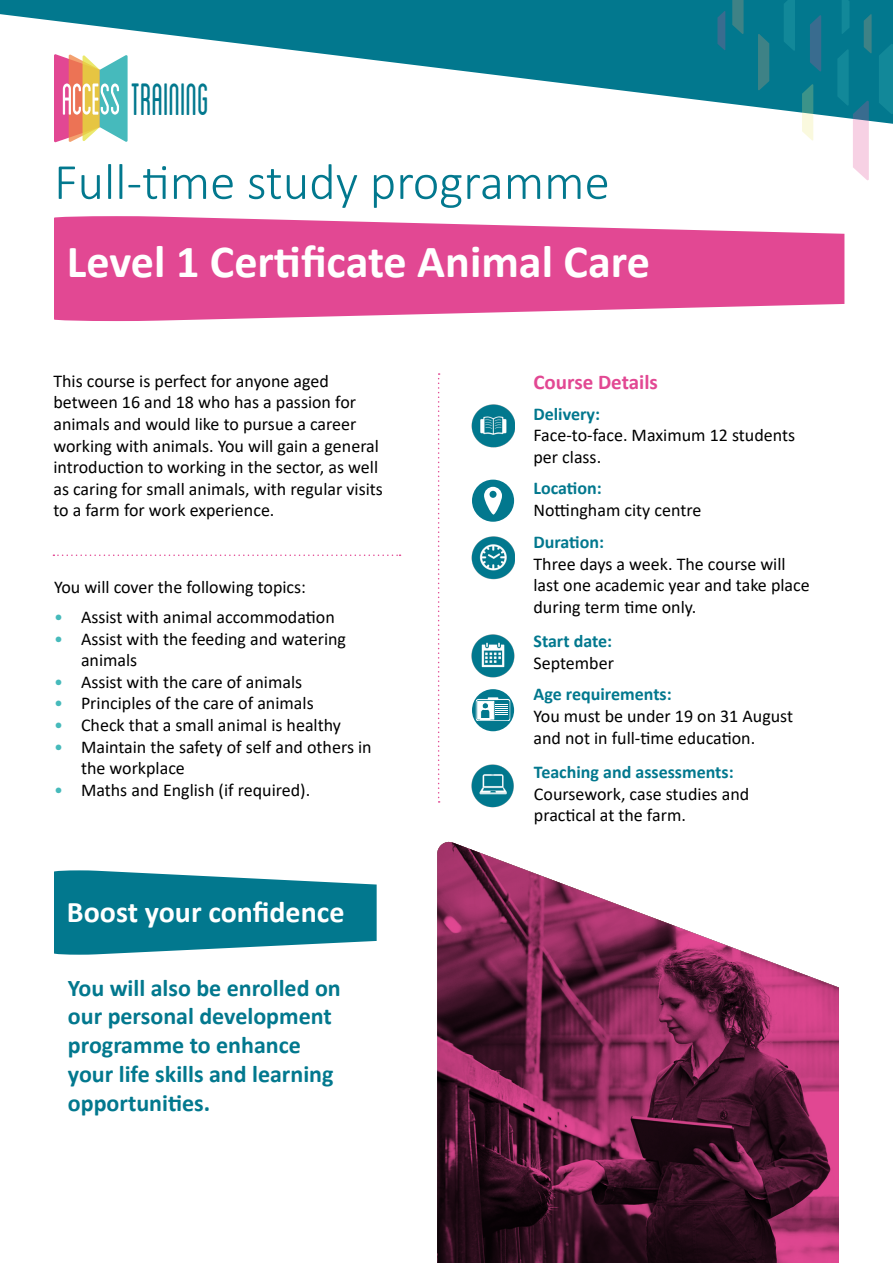
<style>
.page{position:relative;width:893px;height:1263px;background:#fff}
.page>*{position:absolute;margin:0;border:0;box-sizing:border-box;transform-origin:0 0}
.t1{font:300 51px "Calibri";color:#02788e}
.t2{font:condensed 46.95px "Blanch";color:#02788e;scale:.79 1}
.t3{font:700 46.2px "Calibri";color:#fff}
.t4{font:700 30px "Calibri";color:#fff}
.t5{font:700 24px/28.8px "Calibri";color:#02788e}
.t6{font:700 21px "Calibri";color:#e24893}
.t7{font:18px/21.6px "Calibri";color:#000}
.t8{font:700 18px "Calibri";color:#02788e}
.s1{color:#46babb}
</style>
<div class="page">
<svg style="left:0;top:0;width:893px;height:124px;fill:#02788e"></svg>
<svg style="left:54px;top:54px;width:74px;height:88px"></svg>
<svg style="left:810px;top:15px;width:11px;height:56px"></svg>
<svg style="left:879px;top:44px;width:14px;height:70px"></svg>
<svg style="left:784px;top:0;width:11px;height:51px"></svg>
<hr style="left:871px;top:14px;width:1px;height:39px;background:#f5a470">
<svg style="left:802px;top:84px;width:11px;height:57px"></svg>
<svg style="left:758px;top:34px;width:11px;height:56px"></svg>
<svg style="left:732px;top:0;width:12px;height:34px"></svg>
<svg style="left:837px;top:49px;width:32px;height:131px"></svg>
<hr style="left:724px;top:11px;width:1px;height:39px;background:#e24893">
<svg style="left:842px;top:0;width:1px;height:34px"></svg>
<img style="left:471px;top:634px;width:44px;height:44px">
<img style="left:471px;top:764px;width:43px;height:44px">
<svg style="left:54px;top:216px;width:790px;height:105px;background:#e662a2"></svg>
<svg style="left:54px;top:870px;width:323px;height:85px;background:#298d9f"></svg>
<svg style="left:53px;top:554px;width:348px;height:2px"></svg>
<svg style="left:438px;top:373px;width:2px;height:430px"></svg>
<img style="left:471px;top:404px;width:44px;height:44px">
<svg style="left:437px;top:841px;width:402px;height:422px"></svg>
<div style="left:472px;top:480px;width:42px;height:42px;background:#02788e;border-radius:50%"></div>
<svg style="left:484px;top:487px;width:18px;height:27px"></svg>
<div style="left:472px;top:689px;width:42px;height:42px;background:#02788e;border-radius:50%"></div>
<svg style="left:476px;top:697px;width:34px;height:24px"></svg>
<img style="left:471px;top:536px;width:44px;height:44px">
<h2 class="t2" style="left:131px;top:74px;width:100px">TRAINING</h2>
<h1 class="t1" style="left:54px;top:150px;width:557px">Full-time study programme</h1>
<h3 class="t3" style="left:67px;top:229px;width:584px">Level 1 Certificate Animal Care</h3>
<p class="t7" style="left:53px;top:370px;width:331px">This course is perfect for anyone aged between 16 and 18 who has a passion for animals and would like to pursue a career working with animals. You will gain a general introduction to working in the sector, as well as caring for small animals, with regular visits to a farm for work experience.</p>
<p class="t7" style="left:54px;top:576px;width:254px">You will cover the following topics:</p>
<p class="t7" style="left:54px;top:606px;width:282px"><span class="s1">•</span> Assist with animal accommodation</p>
<p class="t7" style="left:81px;top:627px;width:267px;text-indent:-27px"><span class="s1">•</span> Assist with the feeding and watering animals</p>
<p class="t7" style="left:54px;top:670px;width:250px"><span class="s1">•</span> Assist with the care of animals</p>
<p class="t7" style="left:54px;top:692px;width:261px"><span class="s1">•</span> Principles of the care of animals</p>
<p class="t7" style="left:54px;top:714px;width:289px"><span class="s1">•</span> Check that a small animal is healthy</p>
<p class="t7" style="left:81px;top:735px;width:292px;text-indent:-27px"><span class="s1">•</span> Maintain the safety of self and others in the workplace</p>
<p class="t7" style="left:54px;top:778px;width:258px"><span class="s1">•</span> Maths and English (if required).</p>
<h3 class="t4" style="left:67px;top:891px;width:279px">Boost your confidence</h3>
<h3 class="t5" style="left:68px;top:973px;width:274px">You will also be enrolled on our personal development programme to enhance your life skills and learning opportunities.</h3>
<p class="t6" style="left:533px;top:367px;width:126px">Course Details</p>
<p class="t8" style="left:533px;top:401px;width:68px">Delivery:</p>
<p class="t7" style="left:533px;top:424px;width:263px">Face-to-face. Maximum 12 students per class.</p>
<p class="t8" style="left:533px;top:475px;width:70px">Location:</p>
<p class="t7" style="left:533px;top:498px;width:169px">Nottingham city centre</p>
<p class="t8" style="left:533px;top:530px;width:72px">Duration:</p>
<p class="t7" style="left:533px;top:553px;width:278px">Three days a week. The course will last one academic year and take place during term time only.</p>
<p class="t8" style="left:533px;top:628px;width:80px">Start date:</p>
<p class="t7" style="left:533px;top:651px;width:82px">September</p>
<p class="t8" style="left:533px;top:682px;width:140px">Age requirements:</p>
<p class="t7" style="left:533px;top:705px;width:261px">You must be under 19 on 31 August and not in full-time education.</p>
<p class="t8" style="left:534px;top:759px;width:201px">Teaching and assessments:</p>
<p class="t7" style="left:534px;top:782px;width:217px">Coursework, case studies and practical at the farm.</p>
</div>
